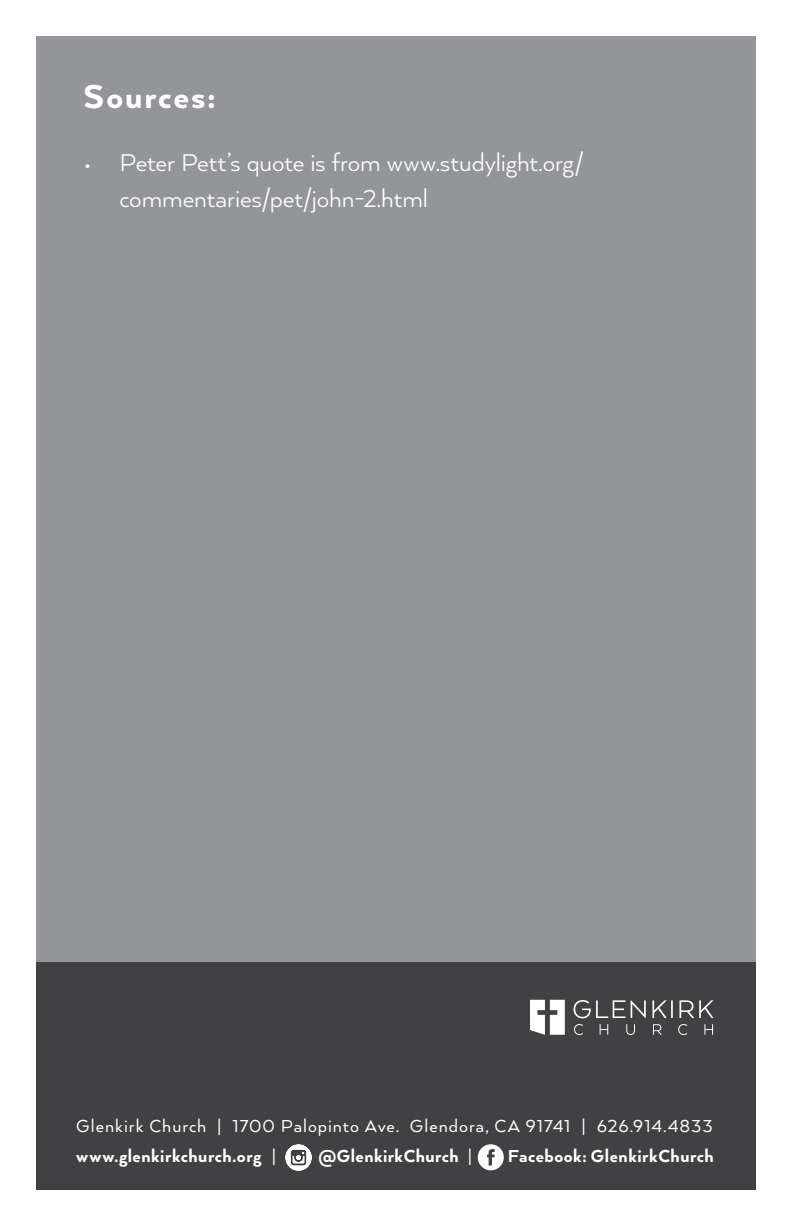
<style>
.page{position:relative;width:792px;height:1224px;background:#fff}
.page>*{position:absolute;margin:0;border:0;box-sizing:border-box;transform-origin:0 0}
.Header_1{font:800 38px "Arquitecta";letter-spacing:.045em;color:#fff}
.t1{font:28px/36px "Arquitecta";letter-spacing:-.005em;color:#fff}
.t2{font:800 20px "Arquitecta";letter-spacing:.025em;color:#fff}
.t3{font:20px "Arquitecta";letter-spacing:.045em;color:#fff}
.s1{font-weight:400}
</style>
<div class="page">
<div style="left:36px;top:959px;width:720px;height:230px;background:#414042"></div>
<div style="left:36px;top:36px;width:720px;height:926px;background:#939598"></div>
<svg style="left:574px;top:1000px;width:51px;height:18px"></svg>
<svg style="left:631px;top:1000px;width:15px;height:18px"></svg>
<svg style="left:652px;top:1000px;width:21px;height:18px"></svg>
<svg style="left:679px;top:1000px;width:34px;height:18px"></svg>
<svg style="left:530px;top:1000px;width:35px;height:35px"></svg>
<svg style="left:574px;top:1024px;width:9px;height:11px"></svg>
<svg style="left:600px;top:1024px;width:8px;height:11px"></svg>
<svg style="left:626px;top:1024px;width:9px;height:11px"></svg>
<svg style="left:653px;top:1024px;width:9px;height:11px"></svg>
<svg style="left:678px;top:1024px;width:9px;height:11px"></svg>
<svg style="left:704px;top:1024px;width:9px;height:11px"></svg>
<svg style="left:478px;top:1144px;width:26px;height:26px"></svg>
<img style="left:285px;top:1144px;width:27px;height:27px">
<p class="Header_1" style="left:84px;top:73px;width:134px">Sources:</p>
<p class="t1" style="left:120px;top:143px;width:466px;text-indent:-36px">• Peter Pett’s quote is from www.studylight.org/ commentaries/pet/john-2.html</p>
<p class="t3" style="left:76px;top:1114px;width:638px">Glenkirk Church | 1700 Palopinto Ave. Glendora, CA 91741 | 626.914.4833</p>
<p class="t2" style="left:76px;top:1144px;width:201px">www.glenkirkchurch.org <span class="s1">|</span></p>
<p class="t2" style="left:318px;top:1144px;width:155px">@GlenkirkChurch <span class="s1">|</span></p>
<p class="t2" style="left:508px;top:1144px;width:207px">Facebook: GlenkirkChurch</p>
</div>
